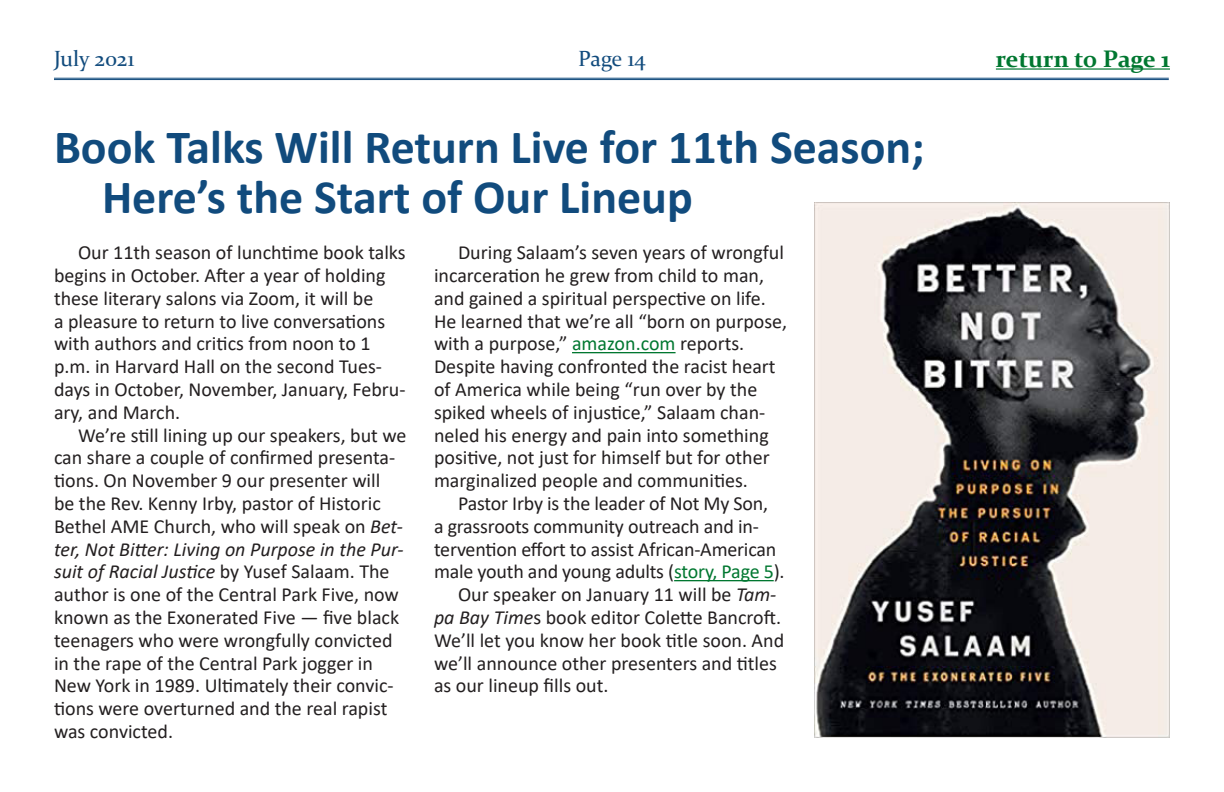
<style>
.page{position:relative;width:1224px;height:792px;background:#fff}
.page>*{position:absolute;margin:0;border:0;box-sizing:border-box;transform-origin:0 0}
.Main_Header{font:700 48px/50px "Calibri";color:#114b7d}
.t1{font:700 24px "Constantia";color:#007730}
.t2{font:22px "Constantia";letter-spacing:-.005em;color:#114b7d}
.BTI_-_1_column{font:20px/22.8px "Calibri";color:#231f20}
.s1{font-style:italic}
.s2{color:#007730}
</style>
<div class="page">
<hr style="left:54px;top:78px;width:1115px;height:1px;background:#114b7d">
<hr style="left:54px;top:79px;width:1115px;height:1px;background:#114b7d">
<hr style="left:996px;top:68px;width:174px;height:2px;background:#007730">
<hr style="left:572px;top:352px;width:104px;height:1px;background:#007730">
<hr style="left:674px;top:580px;width:100px;height:1px;background:#007730">
<img style="left:814px;top:202px;width:355px;height:536px">
<p class="t2" style="left:54px;top:43px;width:82px">July 2021</p>
<p class="t2" style="left:578px;top:43px;width:69px">Page 14</p>
<p class="t1" style="left:996px;top:43px;width:176px">return to Page 1</p>
<p class="Main_Header" style="left:102px;top:121px;width:824px;text-indent:-48px">Book Talks Will Return Live for 11th Season;<br>Here’s the Start of Our Lineup</p>
<p class="BTI_-_1_column" style="left:54px;top:241px;width:353px;text-indent:24px">Our 11th season of lunchtime book talks begins in October. After a year of holding these literary salons via Zoom, it will be<br>a pleasure to return to live conversations with authors and critics from noon to 1 p.m. in Harvard Hall on the second Tues&shy;days in October, November, January, Febru&shy;ary, and March.</p>
<p class="BTI_-_1_column" style="left:54px;top:423px;width:354px;text-indent:24px">We’re still lining up our speakers, but we can share a couple of confirmed presenta&shy;tions. On November 9 our presenter will<br>be the Rev. Kenny Irby, pastor of Historic Bethel AME Church, who will speak on <span class="s1">Bet&shy;ter, Not Bitter: Living on Purpose in the Pur&shy;suit of Racial Justice</span> by Yusef Salaam. The author is one of the Central Park Five, now known as the Exonerated Five — five black teenagers who were wrongfully convicted in the rape of the Central Park jogger in New York in 1989. Ultimately their convic&shy;tions were overturned and the real rapist was convicted.</p>
<p class="BTI_-_1_column" style="left:434px;top:241px;width:355px;text-indent:24px">During Salaam’s seven years of wrongful incarceration he grew from child to man, and gained a spiritual perspective on life.<br>He learned that we’re all “born on purpose, with a purpose,” <span class="s2">amazon.com</span> reports.<br>Despite having confronted the racist heart of America while being “run over by the spiked wheels of injustice,” Salaam chan&shy;neled his energy and pain into something positive, not just for himself but for other marginalized people and communities.</p>
<p class="BTI_-_1_column" style="left:434px;top:491px;width:352px;text-indent:24px">Pastor Irby is the leader of Not My Son,<br>a grassroots community outreach and in&shy;tervention effort to assist African-American male youth and young adults (<span class="s2">story, Page 5</span>).</p>
<p class="BTI_-_1_column" style="left:434px;top:583px;width:352px;text-indent:24px">Our speaker on January 11 will be <span class="s1">Tam&shy;pa Bay Time</span>s book editor Colette Bancroft.<br>We’ll let you know her book title soon. And we’ll announce other presenters and titles as our lineup fills out.</p>
</div>
